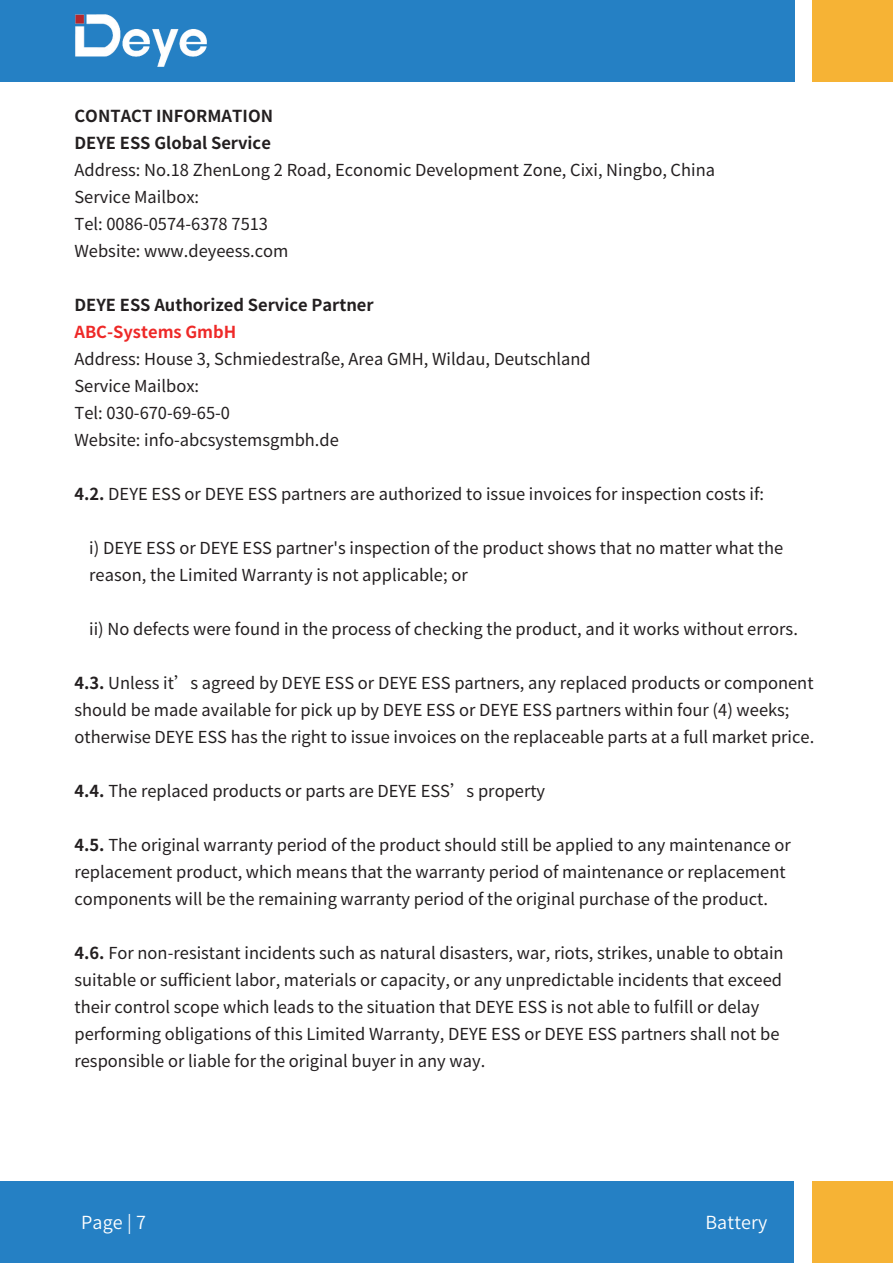
<style>
.page{position:relative;width:893px;height:1263px;background:#fff}
.page>*{position:absolute;margin:0;border:0;box-sizing:border-box;transform-origin:0 0}
.t1{font:18px "Source Han Sans CN";letter-spacing:.01em;color:#fff}
.t2{font:16.5px/27px "Source Han Sans CN";color:#231f20}
.t3{font:700 16.5px/27px "Source Han Sans CN";color:#231f20}
.t4{font:700 16.5px "Source Han Sans CN";color:#ee2928}
.s1{font-weight:700}
</style>
<div class="page">
<div style="left:0;top:1182px;width:794px;height:81px;background:#2580c4"></div>
<div style="left:812px;top:1182px;width:81px;height:81px;background:#f6b335"></div>
<div style="left:0;top:0;width:794px;height:81px;background:#2580c4"></div>
<div style="left:813px;top:0;width:80px;height:81px;background:#f6b335"></div>
<p class="t3" style="left:74px;top:103px;width:200px">CONTACT INFORMATION<br>DEYE ESS Global Service</p>
<p class="t2" style="left:74px;top:157px;width:642px">Address: No.18 ZhenLong 2 Road, Economic Development Zone, Cixi, Ningbo, China Service Mailbox:<br>Tel: 0086-0574-6378 7513<br>Website: www.deyeess.com</p>
<p class="t3" style="left:74px;top:292px;width:301px">DEYE ESS Authorized Service Partner</p>
<p class="t4" style="left:74px;top:323px;width:163px">ABC-Systems GmbH</p>
<p class="t2" style="left:74px;top:346px;width:518px">Address: House 3, Schmiedestraße, Area GMH, Wildau, Deutschland Service Mailbox:<br>Tel: 030-670-69-65-0<br>Website: info-abcsystemsgmbh.de</p>
<p class="t2" style="left:74px;top:481px;width:691px"><span class="s1">4.2.</span> DEYE ESS or DEYE ESS partners are authorized to issue invoices for inspection costs if:</p>
<p class="t2" style="left:89px;top:535px;width:695px">i) DEYE ESS or DEYE ESS partner's inspection of the product shows that no matter what the reason, the Limited Warranty is not applicable; or</p>
<p class="t2" style="left:89px;top:616px;width:710px">ii) No defects were found in the process of checking the product, and it works without errors.</p>
<p class="t2" style="left:74px;top:670px;width:741px"><span class="s1">4.3.</span> Unless it’s agreed by DEYE ESS or DEYE ESS partners, any replaced products or component should be made available for pick up by DEYE ESS or DEYE ESS partners within four (4) weeks; otherwise DEYE ESS has the right to issue invoices on the replaceable parts at a full market price.</p>
<p class="t2" style="left:74px;top:778px;width:472px"><span class="s1">4.4.</span> The replaced products or parts are DEYE ESS’s property</p>
<p class="t2" style="left:74px;top:832px;width:718px"><span class="s1">4.5.</span> The original warranty period of the product should still be applied to any maintenance or replacement product, which means that the warranty period of maintenance or replacement components will be the remaining warranty period of the original purchase of the product.</p>
<p class="t2" style="left:74px;top:940px;width:711px"><span class="s1">4.6.</span> For non-resistant incidents such as natural disasters, war, riots, strikes, unable to obtain suitable or sufficient labor, materials or capacity, or any unpredictable incidents that exceed their control scope which leads to the situation that DEYE ESS is not able to fulfill or delay performing obligations of this Limited Warranty, DEYE ESS or DEYE ESS partners shall not be responsible or liable for the original buyer in any way.</p>
<p class="t1" style="left:81px;top:1212px;width:67px">Page | 7</p>
<p class="t1" style="left:136px;top:1212px;width:11px">1</p>
<p class="t1" style="left:705px;top:1212px;width:64px">Battery</p>
</div>
